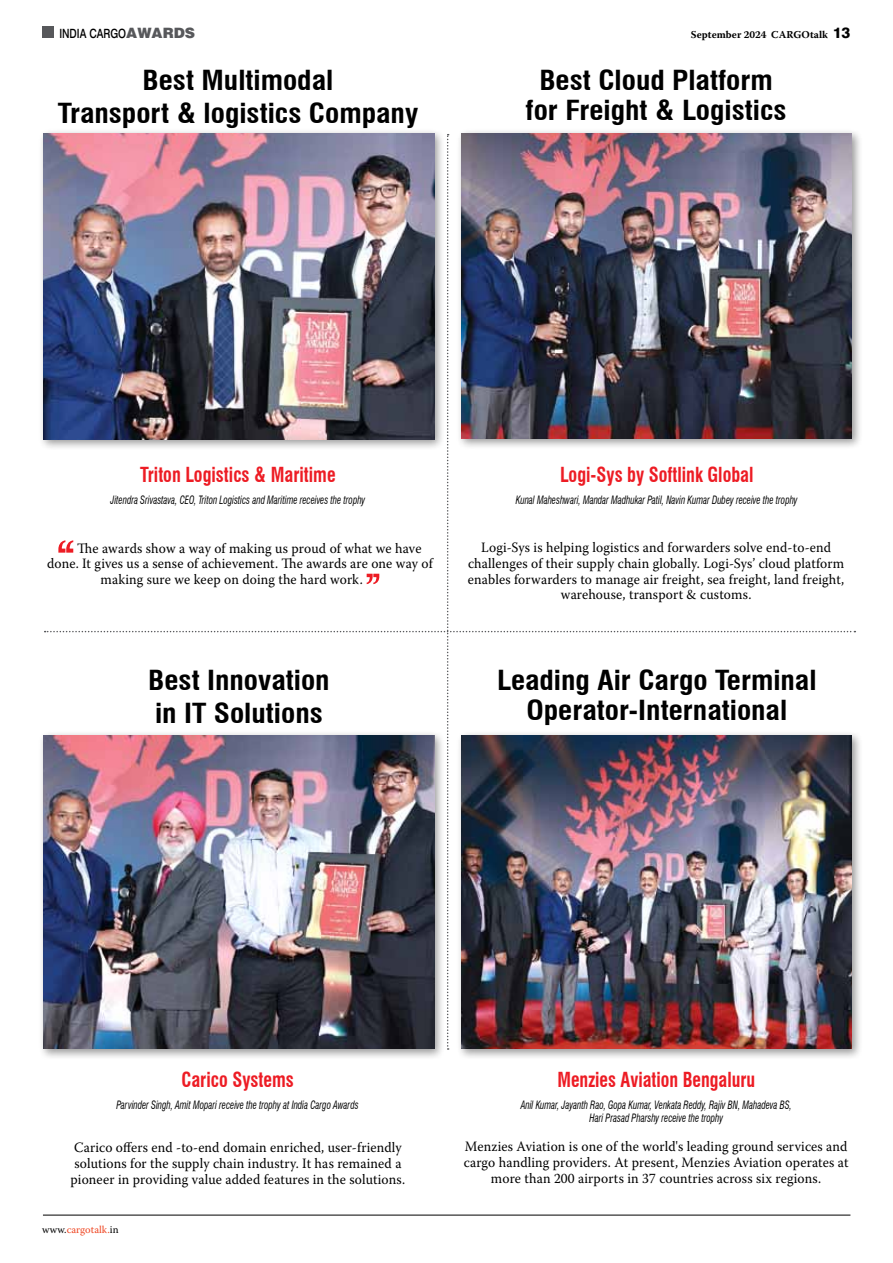
<style>
.page{position:relative;width:893px;height:1263px;background:#fff}
.page>*{position:absolute;margin:0;border:0;box-sizing:border-box;transform-origin:0 0}
.t1{font:700 condensed 27px/32.4px "Swiss 721 BT";color:#000;text-align:center;scale:1.1 1}
.t2{font:700 condensed 20.25px "Swiss 721 BT";color:#ed1c24;scale:.9 1}
.t3{font:700 condensed 20.25px "Swiss 721 BT";color:#ed1c24;scale:.89 1}
.t4{font:14.25px/15.8px "Warnock Pro";letter-spacing:.01em;color:#000;text-align:center;scale:.95 1}
.t5{font:500 12.75px "Swiss 721 BT";color:#000;scale:.8 1}
.t6{font:italic condensed 11.25px/13.5px "Swiss 721 BT";color:#000;text-align:center;scale:.8 1}
.t7{font:700 10.5px "Warnock Pro";color:#000}
.t8{font:10.5px "Warnock Pro";color:#ef4622}
.s1{font-family:"Helv";font-weight:900;font-size:14.25px;color:#57585b}
.s2{font-family:"Swiss 721 BT";font-weight:800;font-size:15px}
.s3{color:#000}
</style>
<div class="page">
<hr style="left:43px;top:1215px;width:807px;height:1px;background:#000">
<div style="left:42px;top:27px;width:12px;height:11px;background:#57585b"></div>
<div style="left:39px;top:128px;width:406px;height:322px;background:#000;opacity:.4"></div>
<div style="left:456px;top:128px;width:407px;height:322px;background:#000;opacity:.4"></div>
<div style="left:39px;top:730px;width:406px;height:330px;background:#000;opacity:.4"></div>
<div style="left:456px;top:730px;width:407px;height:330px;background:#000;opacity:.4"></div>
<img style="left:45px;top:134px;width:810px;height:916px">
<p class="t5" style="left:59px;top:26px;width:171px">INDIA CARGO<span class="s1">AWARDS</span></p>
<h1 class="t1" style="left:58px;top:64px;width:329px">Best Multimodal<br>Transport &amp; logistics Company</h1>
<p class="t7" style="left:691px;top:28px;width:161px">September 2024 CARGOtalk <span class="s2">13</span></p>
<h1 class="t1" style="left:525px;top:66px;width:239px;line-height:29.4px">Best Cloud Platform for Freight &amp; Logistics</h1>
<h2 class="t2" style="left:140px;top:462px;width:219px">Triton Logistics &amp; Maritime</h2>
<p class="t6" style="left:111px;top:493px;width:320px">Jitendra Srivastava, CEO, Triton Logistics and Maritime receives the trophy</p>
<p class="t4" style="left:77px;top:540px;width:364px">The awards show a way of making us proud of what we have</p>
<p class="t4" style="left:47px;top:556px;width:407px">done. It gives us a sense of achievement. The awards are one way of</p>
<p class="t4" style="left:101px;top:571px;width:278px">making sure we keep on doing the hard work.</p>
<h1 class="t1" style="left:148px;top:664px;width:166px;text-align:left">Best Innovation in IT Solutions</h1>
<h2 class="t2" style="left:560px;top:462px;width:216px">Logi-Sys by Softlink Global</h2>
<p class="t6" style="left:516px;top:493px;width:354px">Kunal Maheshwari, Mandar Madhukar Patil, Navin Kumar Dubey receive the trophy</p>
<p class="t4" style="left:468px;top:539px;width:398px">Logi-Sys is helping logistics and forwarders solve end-to-end challenges of their supply chain globally. Logi-Sys’ cloud platform enables forwarders to manage air freight, sea freight, land freight, warehouse, transport &amp; customs.</p>
<h1 class="t1" style="left:497px;top:666px;width:292px;line-height:29.4px">Leading Air Cargo Terminal<br>Operator-International</h1>
<h2 class="t2" style="left:181px;top:1067px;width:126px">Carico Systems</h2>
<p class="t6" style="left:117px;top:1098px;width:304px">Parvinder Singh, Amit Mopari receive the trophy at India Cargo Awards</p>
<h2 class="t3" style="left:557px;top:1067px;width:224px">Menzies Aviation Bengaluru</h2>
<p class="t6" style="left:521px;top:1098px;width:340px">Anil Kumar, Jayanth Rao, Gopa Kumar, Venkata Reddy, Rajiv BN, Mahadeva BS,<br>Hari Prasad Pharshy receive the trophy</p>
<p class="t4" style="left:71px;top:1139px;width:354px;text-align:left">Carico offers end -to-end domain enriched, user-friendly solutions for the supply chain industry. It has remained a pioneer in providing value added features in the solutions.</p>
<p class="t4" style="left:464px;top:1138px;width:406px">Menzies Aviation is one of the world's leading ground services and cargo handling providers. At present, Menzies Aviation operates at more than 200 airports in 37 countries across six regions.</p>
<p class="t8" style="left:42px;top:1223px;width:78px"><span class="s3">www.</span>cargotalk.<span class="s3">in</span></p>
</div>
